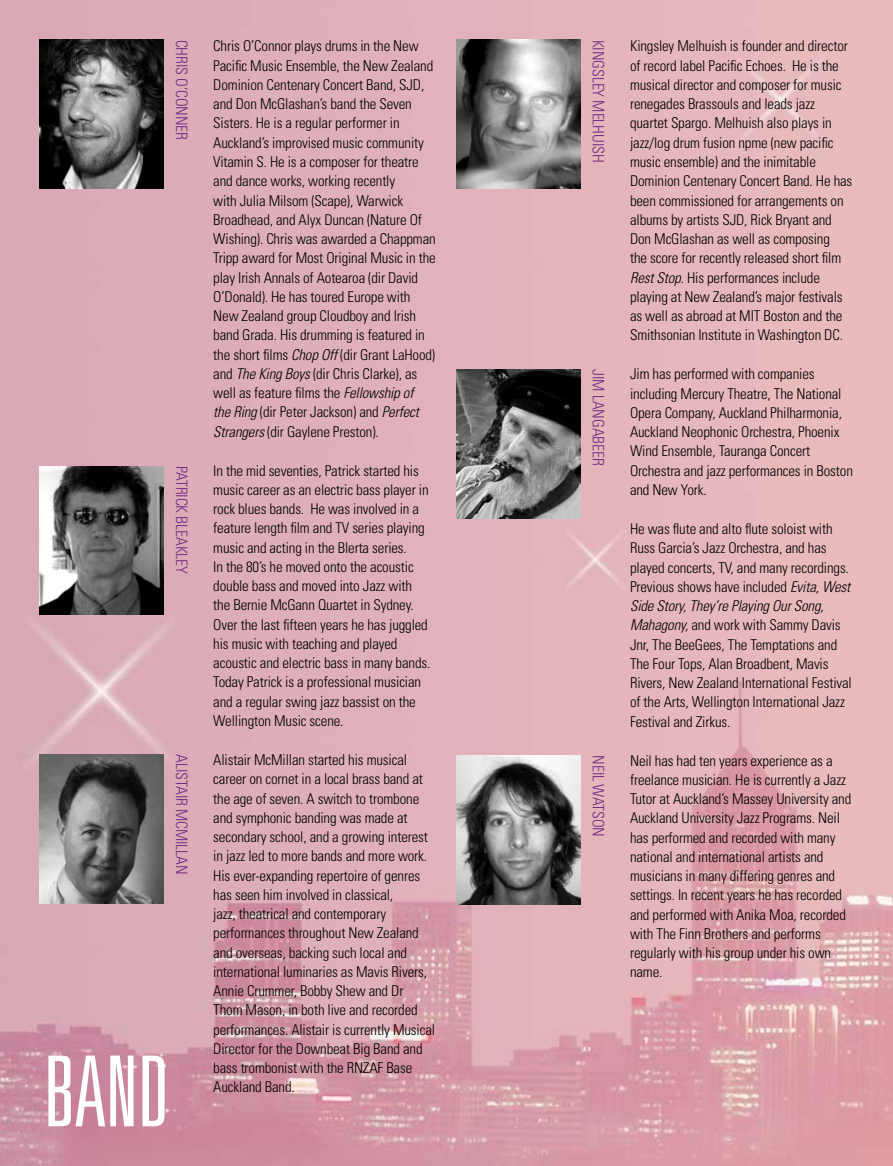
<style>
.page{position:relative;width:893px;height:1166px;background:#fff}
.page>*{position:absolute;margin:0;border:0;box-sizing:border-box;transform-origin:0 0}
.t1{font:300 ultra-condensed 98px "Univers";color:#fff}
.t2{font:300 condensed 15.75px "Univers";letter-spacing:-.01em;color:#772c83}
.t3{font:300 condensed 14.88px/19.2px "Univers";letter-spacing:-.01em;color:#000}
.s1{font-style:italic}
</style>
<div class="page">
<img style="left:0;top:0;width:893px;height:1166px">
<img style="left:456px;top:369px;width:124px;height:149px">
<img style="left:456px;top:755px;width:124px;height:149px">
<img style="left:40px;top:466px;width:124px;height:149px">
<img style="left:40px;top:40px;width:124px;height:149px">
<img style="left:40px;top:754px;width:124px;height:149px">
<img style="left:456px;top:40px;width:124px;height:149px">
<p class="t2" style="left:191px;top:40px;width:100px;rotate:90deg">CHRIS O’CONNER</p>
<p class="t2" style="left:191px;top:466px;width:109px;rotate:90deg">PATRICK BLEAKLEY</p>
<p class="t2" style="left:191px;top:754px;width:120px;rotate:90deg">ALISTAIR MCMI LLAN</p>
<h1 class="t1" style="left:43px;top:1040px;width:128px">BAND</h1>
<p class="t3" style="left:213px;top:37px;width:224px">Chris O’Connor plays drums in the New Pacific Music Ensemble, the New Zealand Dominion Centenary Concert Band, SJ D, and Don McGlashan’s band the Seven Sisters. He is a regular performer in Auckland’s improvised music community Vitamin S. He is a composer for theatre and dance works, working recently<br>with Julia Milsom (Scape), Warwick Broadhead, and Alyx Duncan (Nature Of Wishing). Chris was awarded a Chappman Tripp award for Most Original Music in the play I rish Annals of Aotearoa (dir David O’Donald). He has toured Europe with New Zealand group Cloudboy and I rish band Grada. His drumming is featured in the short films <span class="s1">Chop Off</span> (dir Grant LaHood) and <span class="s1">The King Boys</span> (dir Chris Clarke), as well as feature films the <span class="s1">Fellowship of<br>the Ring</span> (dir Peter Jackson) and <span class="s1">Perfect Strangers</span> (dir Gaylene Preston).</p>
<p class="t3" style="left:213px;top:461px;width:219px">I n the mid seventies, Patrick started his music career as an electric bass player in rock blues bands. He was involved in a feature length film and TV series playing music and acting in the Blerta series.<br>I n the 80’s he moved onto the acoustic double bass and moved into Jazz with the Bernie McGann Quartet in Sydney.<br>Over the last fifteen years he has juggled his music with teaching and played acoustic and electric bass in many bands.<br>Today Patrick is a professional musician and a regular swing jazz bassist on the Wellington Music scene.</p>
<p class="t3" style="left:213px;top:750px;width:223px">Alistair McMillan started his musical career on cornet in a local brass band at the age of seven. A switch to trombone and symphonic banding was made at secondary school, and a growing interest in jazz led to more bands and more work.<br>His ever-expanding repertoire of genres has seen him involved in classical,<br>jazz, theatrical and contemporary performances throughout New Zealand and overseas, backing such local and international luminaries as Mavis Rivers, Annie Crummer, Bobby Shew and Dr Thom Mason, in both live and recorded performances. Alistair is currently Musical Director for the Downbeat Big Band and bass trombonist with the RNZAF Base Auckland Band.</p>
<p class="t2" style="left:608px;top:40px;width:124px;rotate:90deg">KINGSLEY MELHUISH</p>
<p class="t2" style="left:608px;top:369px;width:96px;rotate:90deg">JIM LANGABEER</p>
<p class="t2" style="left:608px;top:755px;width:82px;rotate:90deg">NEIL WATSON</p>
<p class="t3" style="left:630px;top:37px;width:224px">Kingsley Melhuish is founder and director of record label Pacific Echoes. He is the musical director and composer for music renegades Brassouls and leads jazz quartet Spargo. Melhuish also plays in jazz/log drum fusion npme (new pacific music ensemble) and the inimitable Dominion Centenary Concert Band. He has been commissioned for arrangements on albums by artists SJ D, Rick Bryant and Don McGlashan as well as composing<br>the score for recently released short film <span class="s1">Rest Stop</span>. His performances include playing at New Zealand’s major festivals as well as abroad at MIT Boston and the Smithsonian I nstitute in Washington DC.</p>
<p class="t3" style="left:630px;top:364px;width:224px">Jim has performed with companies including Mercury Theatre, The National Opera Company, Auckland Philharmonia, Auckland Neophonic Orchestra, Phoenix Wind Ensemble, Tauranga Concert Orchestra and jazz performances in Boston and New York.</p>
<p class="t3" style="left:630px;top:519px;width:223px">He was flute and alto flute soloist with Russ Garcia’s Jazz Orchestra, and has played concerts, TV, and many recordings.<br>Previous shows have included <span class="s1">Evita, West Side Story, They’re Playing Our Song, Mahagony,</span> and work with Sammy Davis Jnr, The BeeGees, The Temptations and The Four Tops, Alan Broadbent, Mavis Rivers, New Zealand I nternational Festival of the Arts, Wellington I nternational Jazz Festival and Zirkus.</p>
<p class="t3" style="left:630px;top:751px;width:223px">Neil has had ten years experience as a freelance musician. He is currently a Jazz Tutor at Auckland’s Massey University and Auckland University Jazz Programs. Neil has performed and recorded with many national and international artists and musicians in many differing genres and settings. I n recent years he has recorded and performed with Anika Moa, recorded with The Finn Brothers and performs regularly with his group under his own name.</p>
</div>
